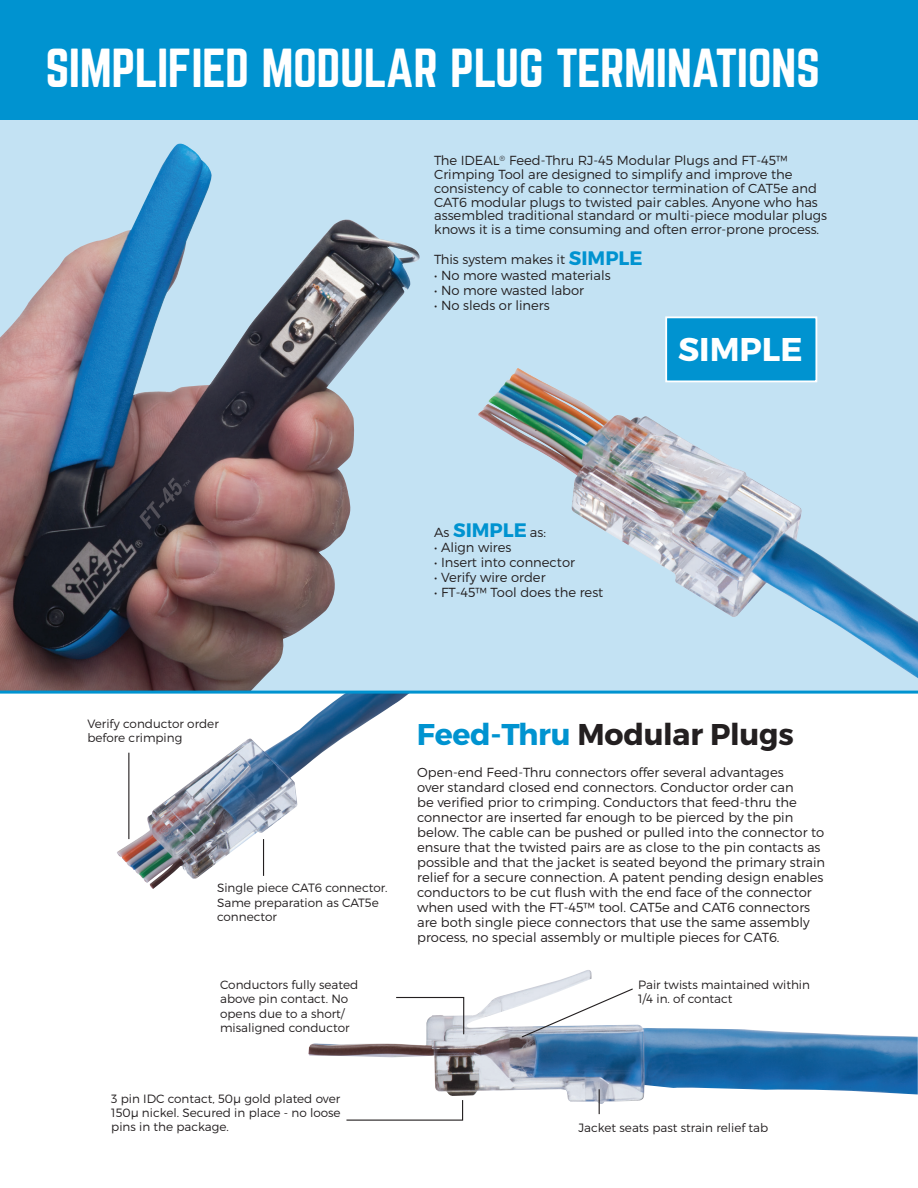
<style>
.page{position:relative;width:918px;height:1188px;background:#fff}
.page>*{position:absolute;margin:0;border:0;box-sizing:border-box;transform-origin:0 0}
.t1{font:48px "Norwester";letter-spacing:-.01em;color:#fff}
.t2{font:700 32.85px "Montserrat";color:#fff}
.t3{font:700 30px "Montserrat";letter-spacing:-.01em;color:#231f20}
.t4{font:700 19.5px "Montserrat";color:#0093d0}
.t5{font:300 13.2px/15px "Montserrat";color:#231f20}
.t6{font:300 12px/14.4px "Montserrat";color:#231f20}
.s1{font-weight:700;font-size:19.5px;color:#0093d0}
.s2{font-weight:300;font-size:13.2px;color:#231f20}
.s3{color:#0093d0}
</style>
<div class="page">
<img style="left:117px;top:694px;width:291px;height:195px">
<img style="left:308px;top:970px;width:610px;height:134px">
<svg style="left:599px;top:1089px;width:1px;height:25px"></svg>
<svg style="left:521px;top:987px;width:113px;height:51px"></svg>
<hr style="left:263px;top:839px;width:1px;height:37px;background:#231f20">
<svg style="left:395px;top:996px;width:70px;height:39px"></svg>
<hr style="left:128px;top:753px;width:1px;height:86px;background:#231f20">
<svg style="left:345px;top:1099px;width:119px;height:22px"></svg>
<div style="left:0;top:113px;width:918px;height:579px;background:#c3e2f3"></div>
<div style="left:0;top:0;width:918px;height:120px;background:#0093d0"></div>
<img style="left:0;top:144px;width:421px;height:547px">
<hr style="left:0;top:691px;width:918px;height:3px;background:#0093d0">
<img style="left:478px;top:368px;width:440px;height:310px">
<div style="left:665px;top:316px;width:152px;height:66px;background:#0093d0;border:2px solid #fff"></div>
<h1 class="t1" style="left:45px;top:45px;width:776px">SIMPLIFIED MODULAR PLUG TERMINATIONS</h1>
<p class="t5" style="left:434px;top:153px;width:395px;line-height:13.8px">The IDEAL<sup>®</sup> Feed-Thru RJ-45 Modular Plugs and FT-45™ Crimping Tool are designed to simplify and improve the consistency of cable to connector termination of CAT5e and CAT6 modular plugs to twisted pair cables. Anyone who has assembled traditional standard or multi-piece modular plugs knows it is a time consuming and often error-prone process.</p>
<p class="t5" style="left:434px;top:252px;width:210px">This system makes it <span class="s1">SIMPLE</span></p>
<p class="t5" style="left:434px;top:267px;width:178px">• No more wasted materials</p>
<p class="t5" style="left:434px;top:282px;width:152px">• No more wasted labor</p>
<p class="t5" style="left:434px;top:297px;width:117px">• No sleds or liners</p>
<h2 class="t2" style="left:678px;top:329px;width:126px">SIMPLE</h2>
<h3 class="t4" style="left:434px;top:518px;width:113px"><span class="s2">As</span> SIMPLE <span class="s2">as:</span></h3>
<p class="t5" style="left:434px;top:539px;width:79px">• Align wires</p>
<p class="t5" style="left:434px;top:554px;width:142px">• Insert into connector</p>
<p class="t5" style="left:434px;top:569px;width:113px">• Verify wire order</p>
<p class="t5" style="left:434px;top:584px;width:171px">• FT-45™ Tool does the rest</p>
<p class="t6" style="left:87px;top:716px;width:133px">Verify conductor order before crimping</p>
<p class="t6" style="left:217px;top:881px;width:172px">Single piece CAT6 connector.<br>Same preparation as CAT5e connector</p>
<h3 class="t3" style="left:417px;top:715px;width:378px"><span class="s3">Feed-Thru</span> Modular Plugs</h3>
<p class="t5" style="left:417px;top:764px;width:410px">Open-end Feed-Thru connectors offer several advantages<br>over standard closed end connectors. Conductor order can<br>be verified prior to crimping. Conductors that feed-thru the connector are inserted far enough to be pierced by the pin below. The cable can be pushed or pulled into the connector to ensure that the twisted pairs are as close to the pin contacts as possible and that the jacket is seated beyond the primary strain relief for a secure connection. A patent pending design enables conductors to be cut flush with the end face of the connector when used with the FT-45™ tool. CAT5e and CAT6 connectors are both single piece connectors that use the same assembly process, no special assembly or multiple pieces for CAT6.</p>
<p class="t6" style="left:220px;top:977px;width:140px">Conductors fully seated above pin contact. No opens due to a short/ misaligned conductor</p>
<p class="t6" style="left:638px;top:977px;width:173px">Pair twists maintained within<br>1/4 in. of contact</p>
<p class="t6" style="left:111px;top:1091px;width:231px;text-align:justify">3 pin IDC contact, 50µ gold plated over 150µ nickel. Secured in place - no loose pins in the package.</p>
<p class="t6" style="left:578px;top:1120px;width:191px">Jacket seats past strain relief tab</p>
</div>
